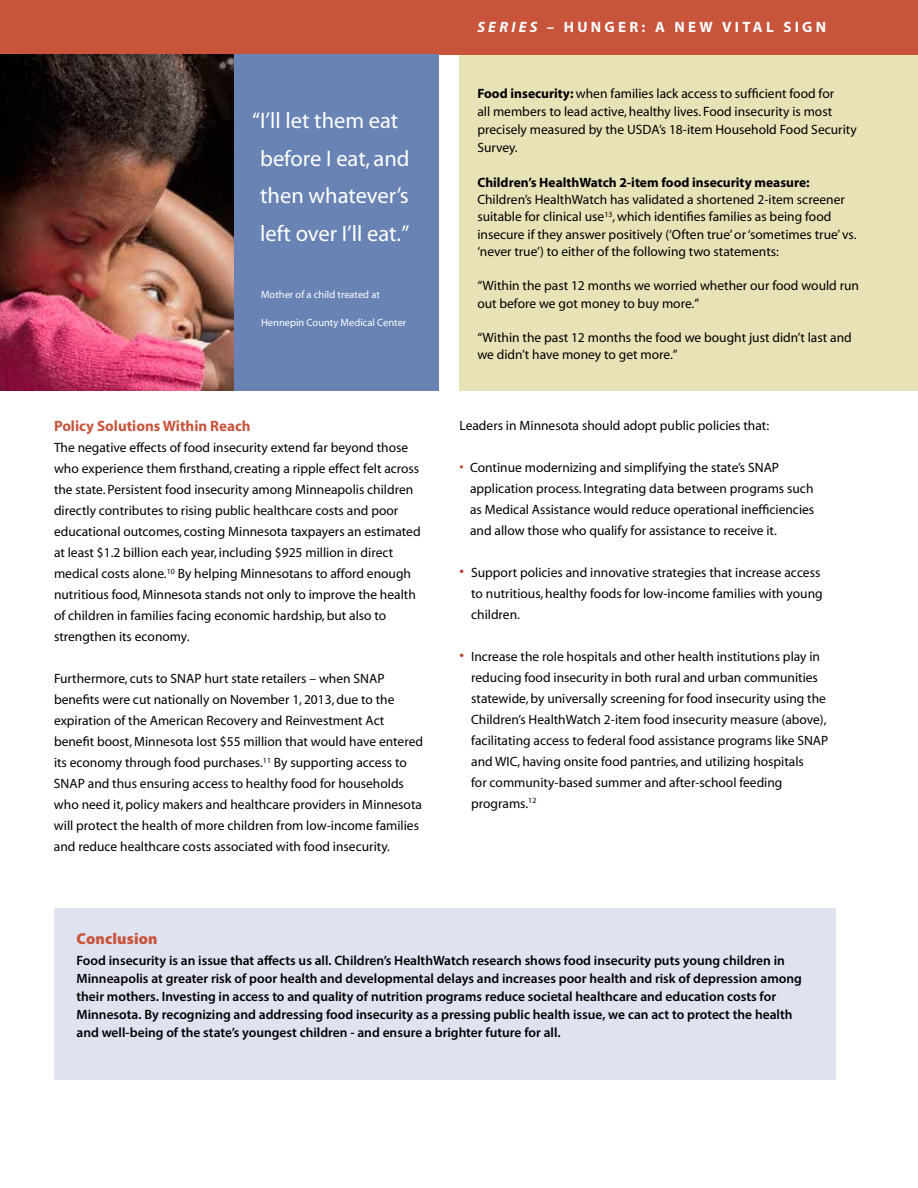
<style>
.page{position:relative;width:918px;height:1188px;background:#fff}
.page>*{position:absolute;margin:0;border:0;box-sizing:border-box;transform-origin:0 0}
.t1{font:22.5px/37.5px "Myriad";color:#fff;text-align:center}
.t2{font:900 15.75px "Myriad Pro";letter-spacing:.01em;color:#c8543b}
.t3{font:700 15px "Myriad Pro";letter-spacing:.22em;color:#fff}
.t4{font:700 15px "Myriad";color:#c8543b}
.t5{font:13.5px/21px "Myriad";color:#000}
.t6{font:600 13.5px/18px "Myriad Pro";color:#000}
.t7{font:700 13.5px "Myriad";color:#000}
.t8{font:10.5px "Myriad";color:#fff}
.s1{font-style:italic}
.s2{font-weight:700}
.s3{font-size:15px;color:#b8422f}
.s4{font-size:16.5px;color:#b8422f}
</style>
<div class="page">
<div style="left:459px;top:48px;width:459px;height:343px;background:#e8e2b7"></div>
<div style="left:0;top:0;width:918px;height:54px;background:#c8543b"></div>
<div style="left:54px;top:908px;width:782px;height:172px;background:#dfe2ef"></div>
<div style="left:233px;top:54px;width:206px;height:337px;background:#6883b4"></div>
<img style="left:0;top:54px;width:234px;height:337px">
<h1 class="t1" style="left:252px;top:103px;width:159px">“I’ll let them eat before I eat, and then whatever’s left over I’ll eat.”</h1>
<p class="t8" style="left:261px;top:289px;width:120px">Mother of a child treated at</p>
<p class="t8" style="left:261px;top:317px;width:147px">Hennepin County Medical Center</p>
<p class="t4" style="left:54px;top:418px;width:198px">Policy Solutions Within Reach</p>
<p class="t5" style="left:54px;top:438px;width:368px">The negative effects of food insecurity extend far beyond those who experience them firsthand, creating a ripple effect felt across the state. Persistent food insecurity among Minneapolis children directly contributes to rising public healthcare costs and poor educational outcomes, costing Minnesota taxpayers an estimated at least $1.2 billion each year, including $925 million in direct medical costs alone.<sup>10</sup> By helping Minnesotans to afford enough nutritious food, Minnesota stands not only to improve the health of children in families facing economic hardship, but also to strengthen its economy.</p>
<p class="t5" style="left:54px;top:669px;width:371px">Furthermore, cuts to SNAP hurt state retailers – when SNAP benefits were cut nationally on November 1, 2013, due to the expiration of the American Recovery and Reinvestment Act benefit boost, Minnesota lost $55 million that would have entered its economy through food purchases.<sup>11</sup> By supporting access to SNAP and thus ensuring access to healthy food for households who need it, policy makers and healthcare providers in Minnesota will protect the health of more children from low-income families and reduce healthcare costs associated with food insecurity.</p>
<p class="t3" style="left:477px;top:18px;width:350px"><span class="s1">SERIES –</span> HUNGER: A NEW VITAL SIGN</p>
<p class="t5" style="left:477px;top:85px;width:381px;line-height:18px"><span class="s2">Food insecurity:</span> when families lack access to sufficient food for<br>all members to lead active, healthy lives. Food insecurity is most precisely measured by the USDA’s 18-item Household Food Security Survey.</p>
<p class="t7" style="left:477px;top:175px;width:334px">Children’s HealthWatch 2-item food insecurity measure:</p>
<p class="t5" style="left:477px;top:192px;width:381px;line-height:17.2px">Children’s HealthWatch has validated a shortened 2-item screener suitable for clinical use<sup>13</sup>, which identifies families as being food insecure if they answer positively (‘Often true’ or ‘sometimes true’ vs. ‘never true’) to either of the following two statements:</p>
<p class="t5" style="left:477px;top:278px;width:383px;line-height:17.2px">“Within the past 12 months we worried whether our food would run out before we got money to buy more.”</p>
<p class="t5" style="left:477px;top:330px;width:376px;line-height:17.2px">“Within the past 12 months the food we bought just didn’t last and we didn’t have money to get more.”</p>
<p class="t5" style="left:460px;top:416px;width:311px">Leaders in Minnesota should adopt public policies that:</p>
<p class="t5" style="left:470px;top:458px;width:346px;text-indent:-11px"><span class="s3">•</span> Continue modernizing and simplifying the state’s SNAP application process. Integrating data between programs such as Medical Assistance would reduce operational inefficiencies and allow those who qualify for assistance to receive it.</p>
<p class="t5" style="left:471px;top:563px;width:353px;text-indent:-12px"><span class="s4">•</span> Support policies and innovative strategies that increase access to nutritious, healthy foods for low-income families with young children.</p>
<p class="t5" style="left:471px;top:647px;width:359px;text-indent:-12px"><span class="s4">•</span> Increase the role hospitals and other health institutions play in reducing food insecurity in both rural and urban communities statewide, by universally screening for food insecurity using the Children’s HealthWatch 2-item food insecurity measure (above), facilitating access to federal food assistance programs like SNAP and WIC, having onsite food pantries, and utilizing hospitals<br>for community-based summer and after-school feeding programs.<sup>12</sup></p>
<p class="t2" style="left:76px;top:928px;width:83px">Conclusion</p>
<p class="t6" style="left:76px;top:951px;width:727px">Food insecurity is an issue that affects us all. Children’s HealthWatch research shows food insecurity puts young children in Minneapolis at greater risk of poor health and developmental delays and increases poor health and risk of depression among their mothers. Investing in access to and quality of nutrition programs reduce societal healthcare and education costs for Minnesota. By recognizing and addressing food insecurity as a pressing public health issue, we can act to protect the health and well-being of the state’s youngest children - and ensure a brighter future for all.</p>
</div>
